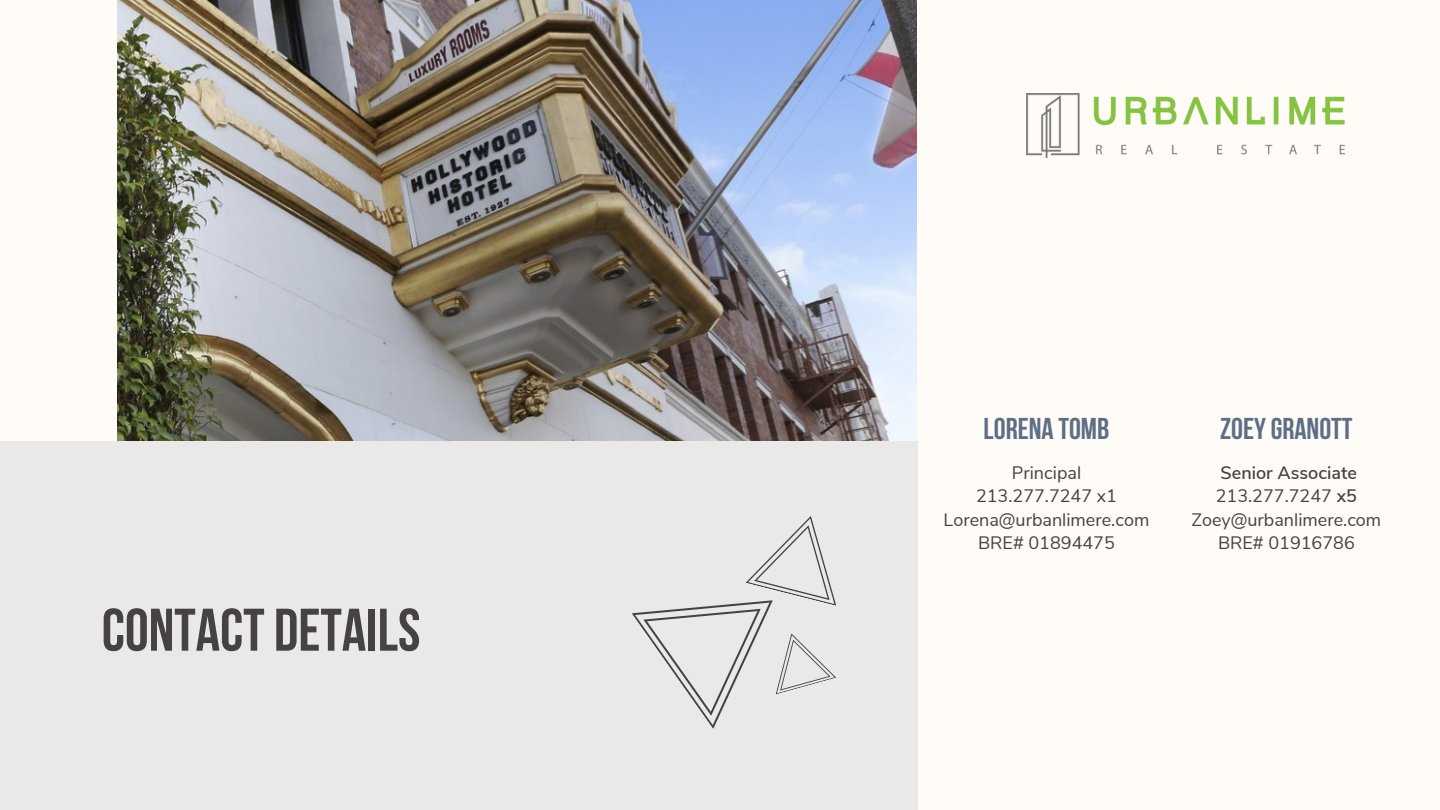
<style>
.page{position:relative;width:1440px;height:810px;background:#fffbf7}
.page>*{position:absolute;margin:0;border:0;box-sizing:border-box;transform-origin:0 0}
.t1{font:700 60px "Bebas Neue";color:#474242}
.t2{font:700 30px "Bebas Neue";color:#5d6f84}
.t3{font:18px/23.2px "Nunito Sans";color:#474242;text-align:center}
.s1{font-weight:600}
</style>
<div class="page">
<div style="left:0;top:440px;width:917px;height:370px;background:#ebe8e8"></div>
<img style="left:117px;top:0;width:800px;height:440px">
<svg style="left:632px;top:516px;width:204px;height:213px"></svg>
<img style="left:1026px;top:93px;width:318px;height:64px">
<h1 class="t1" style="left:102px;top:606px;width:320px">CONTACT DETAILS</h1>
<h2 class="t2" style="left:984px;top:416px;width:127px">LORENATOMB</h2>
<p class="t3" style="left:944px;top:462px;width:207px">Principal<br>213.277.7247 x1<br>Lorena@urbanlimere.com<br>BRE# 01894475</p>
<h2 class="t2" style="left:1220px;top:416px;width:134px">ZOEYGRANOTT</h2>
<p class="t3" style="left:1192px;top:462px;width:191px"><span class="s1">Senior Associate<br></span>213.277.7247 <span class="s1">x5<br></span>Zoey@urbanlimere.com<br>BRE# 01916786</p>
</div>
